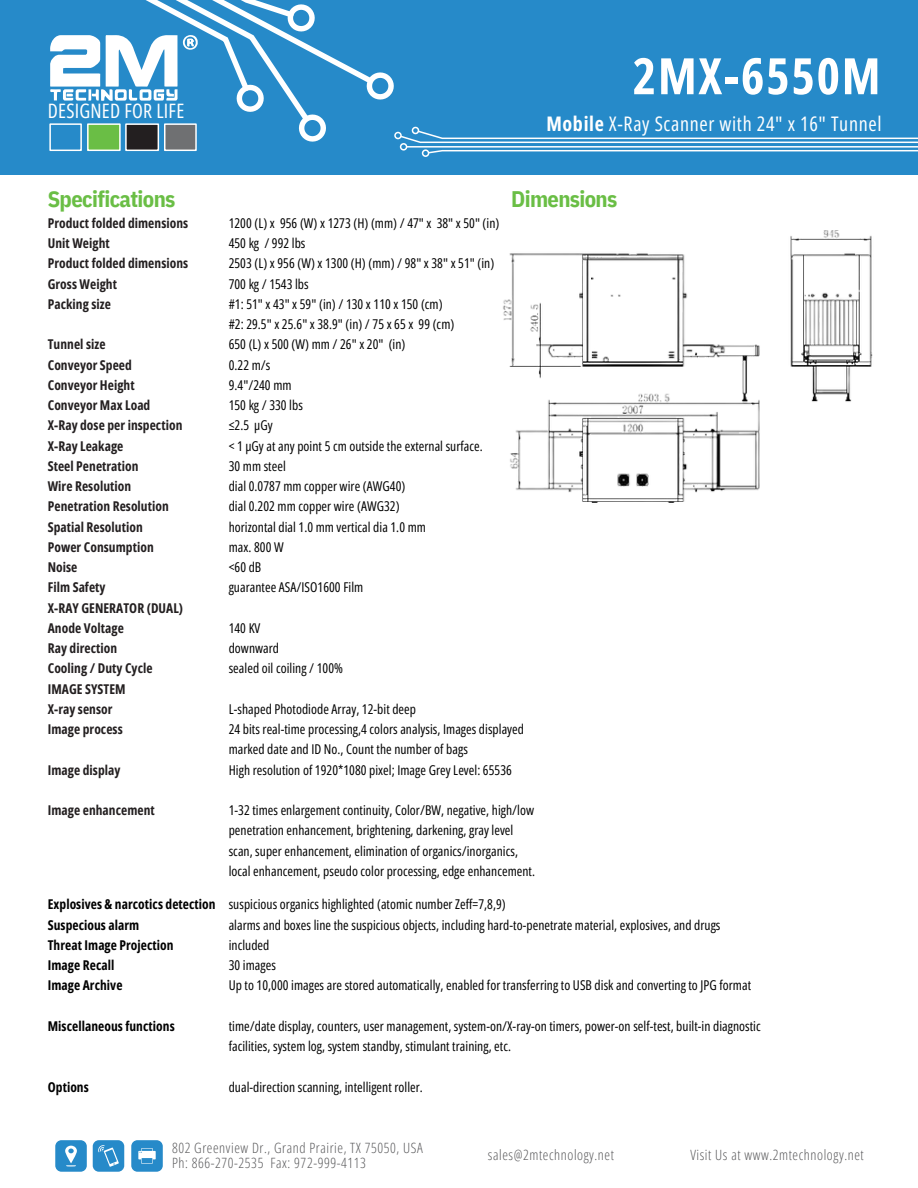
<style>
.page{position:relative;width:918px;height:1188px;background:#fff}
.page>*{position:absolute;margin:0;border:0;box-sizing:border-box;transform-origin:0 0}
.t1{font:700 50.25px "Open Sans Condensed";letter-spacing:.035em;color:#fff}
.t2{font:700 22.5px "IBM Plex Sans Cond";letter-spacing:-.03em;color:#6abe45}
.t3{font:20.1px "Open Sans Condensed";letter-spacing:.035em;color:#fff}
.t4{font:19.95px "Open Sans Condensed";letter-spacing:.01em;color:#fff}
.t5{font:300 14.1px/15.8px "Open Sans Condensed";letter-spacing:.04em;color:#58585a}
.t6{font:13.5px/20.2px "Open Sans Condensed";letter-spacing:.005em;color:#000}
.t7{font:700 13.5px/20.2px "Open Sans Condensed";letter-spacing:.005em;color:#231f20}
.t8{font:700 13.5px/20.2px "Open Sans Condensed";letter-spacing:.005em;color:#000}
.s1{font-weight:700}
</style>
<div class="page">
<div style="left:1px;top:1px;width:917px;height:174px;background:#268ac9"></div>
<svg style="left:0;top:0;width:918px;height:154px"></svg>
<div style="left:422px;top:149px;width:7px;height:8px;border:2px solid #fff;border-radius:50%"></div>
<hr style="left:407px;top:146px;width:511px;height:2px;background:#fff">
<div style="left:400px;top:143px;width:7px;height:8px;border:2px solid #fff;border-radius:50%"></div>
<svg style="left:55px;top:1140px;width:32px;height:32px"></svg>
<svg style="left:93px;top:1140px;width:31px;height:32px"></svg>
<svg style="left:131px;top:1140px;width:32px;height:32px"></svg>
<img style="left:503px;top:230px;width:370px;height:273px">
<h1 class="t4" style="left:48px;top:97px;width:138px">DESIGNED FOR LIFE</h1>
<h1 class="t1" style="left:633px;top:41px;width:249px">2MX-6550M</h1>
<h1 class="t3" style="left:546px;top:110px;width:337px"><span class="s1">Mobile</span> X-Ray Scanner with 24" x 16" Tunnel</h1>
<h4 class="t2" style="left:48px;top:184px;width:129px">Specifications</h4>
<h4 class="t2" style="left:511px;top:184px;width:108px">Dimensions</h4>
<h4 class="t7" style="left:48px;top:212px;width:142px">Product folded dimensions<br>Unit Weight<br>Product folded dimensions<br>Gross Weight<br>Packing size</h4>
<h4 class="t7" style="left:48px;top:334px;width:137px">Tunnel size<br>Conveyor Speed<br>Conveyor Height<br>Conveyor Max Load<br>X-Ray dose per inspection<br>X-Ray Leakage<br>Steel Penetration<br>Wire Resolution<br>Penetration Resolution<br>Spatial Resolution<br>Power Consumption<br>Noise<br>Film Safety<br>X-RAY GENERATOR (DUAL)<br>Anode Voltage<br>Ray direction<br>Cooling / Duty Cycle<br>IMAGE SYSTEM<br>X-ray sensor<br>Image process</h4>
<h4 class="t7" style="left:48px;top:759px;width:74px">Image display</h4>
<p class="t7" style="left:48px;top:800px;width:109px">Image enhancement</p>
<h4 class="t8" style="left:48px;top:894px;width:169px">Explosives &amp; narcotics detection<br>Suspecious alarm<br>Threat Image Projection<br>Image Recall<br>Image Archive</h4>
<p class="t8" style="left:48px;top:1015px;width:128px">Miscellaneous functions</p>
<p class="t8" style="left:48px;top:1076px;width:43px">Options</p>
<p class="t6" style="left:229px;top:212px;width:272px">1200 (L) x 956 (W) x 1273 (H) (mm) / 47" x 38" x 50" (in)</p>
<p class="t6" style="left:229px;top:233px;width:78px">450 kg / 992 lbs</p>
<p class="t6" style="left:229px;top:253px;width:267px">2503 (L) x 956 (W) x 1300 (H) (mm) / 98" x 38" x 51" (in)</p>
<p class="t6" style="left:229px;top:273px;width:81px">700 kg / 1543 lbs</p>
<p class="t6" style="left:229px;top:293px;width:215px">#1: 51" x 43" x 59" (in) / 130 x 110 x 150 (cm)</p>
<p class="t6" style="left:229px;top:314px;width:227px">#2: 29.5" x 25.6" x 38.9" (in) / 75 x 65 x 99 (cm)</p>
<p class="t6" style="left:229px;top:334px;width:178px">650 (L) x 500 (W) mm / 26" x 20" (in)</p>
<p class="t6" style="left:229px;top:354px;width:43px">0.22 m/s</p>
<p class="t6" style="left:229px;top:374px;width:64px">9.4"/240 mm</p>
<p class="t6" style="left:229px;top:395px;width:76px">150 kg / 330 lbs</p>
<p class="t6" style="left:229px;top:415px;width:46px">≤2.5 μGy</p>
<p class="t6" style="left:229px;top:435px;width:256px">&lt; 1 μGy at any point 5 cm outside the external surface.</p>
<p class="t6" style="left:229px;top:455px;width:59px">30 mm steel</p>
<p class="t6" style="left:229px;top:476px;width:178px">dial 0.0787 mm copper wire (AWG40)</p>
<p class="t6" style="left:229px;top:496px;width:172px">dial 0.202 mm copper wire (AWG32)</p>
<p class="t6" style="left:229px;top:516px;width:199px">horizontal dial 1.0 mm vertical dia 1.0 mm</p>
<p class="t6" style="left:229px;top:536px;width:56px">max. 800 W</p>
<p class="t6" style="left:229px;top:557px;width:34px">&lt;60 dB</p>
<p class="t6" style="left:229px;top:577px;width:136px">guarantee ASA/ISO1600 Film</p>
<p class="t6" style="left:229px;top:617px;width:33px">140 KV</p>
<p class="t6" style="left:229px;top:638px;width:52px">downward</p>
<p class="t6" style="left:229px;top:658px;width:116px">sealed oil coiling / 100%</p>
<p class="t6" style="left:229px;top:698px;width:189px">L-shaped Photodiode Array, 12-bit deep</p>
<p class="t6" style="left:229px;top:719px;width:297px">24 bits real-time processing,4 colors analysis, Images displayed marked date and ID No., Count the number of bags</p>
<p class="t6" style="left:229px;top:759px;width:285px">High resolution of 1920*1080 pixel; Image Grey Level: 65536</p>
<p class="t6" style="left:229px;top:800px;width:308px">1-32 times enlargement continuity, Color/BW, negative, high/low penetration enhancement, brightening, darkening, gray level scan, super enhancement, elimination of organics/inorganics, local enhancement, pseudo color processing, edge enhancement.</p>
<p class="t6" style="left:229px;top:894px;width:279px">suspicious organics highlighted (atomic number Zeff=7,8,9)</p>
<p class="t6" style="left:229px;top:914px;width:493px">alarms and boxes line the suspicious objects, including hard-to-penetrate material, explosives, and drugs</p>
<p class="t6" style="left:229px;top:934px;width:42px">included</p>
<p class="t6" style="left:229px;top:955px;width:49px">30 images</p>
<p class="t6" style="left:229px;top:975px;width:524px">Up to 10,000 images are stored automatically, enabled for transferring to USB disk and converting to JPG format</p>
<p class="t6" style="left:229px;top:1015px;width:534px">time/date display, counters, user management, system-on/X-ray-on timers, power-on self-test, built-in diagnostic facilities, system log, system standby, stimulant training, etc.</p>
<p class="t6" style="left:229px;top:1076px;width:196px">dual-direction scanning, intelligent roller.</p>
<p class="t5" style="left:172px;top:1139px;width:252px">802 Greenview Dr., Grand Prairie, TX 75050, USA<br>Ph: 866-270-2535 Fax: 972-999-4113</p>
<h2 class="t5" style="left:488px;top:1147px;width:128px">sales@2mtechnology.net</h2>
<h3 class="t5" style="left:690px;top:1147px;width:175px">Visit Us at www.2mtechnology.net</h3>
</div>
